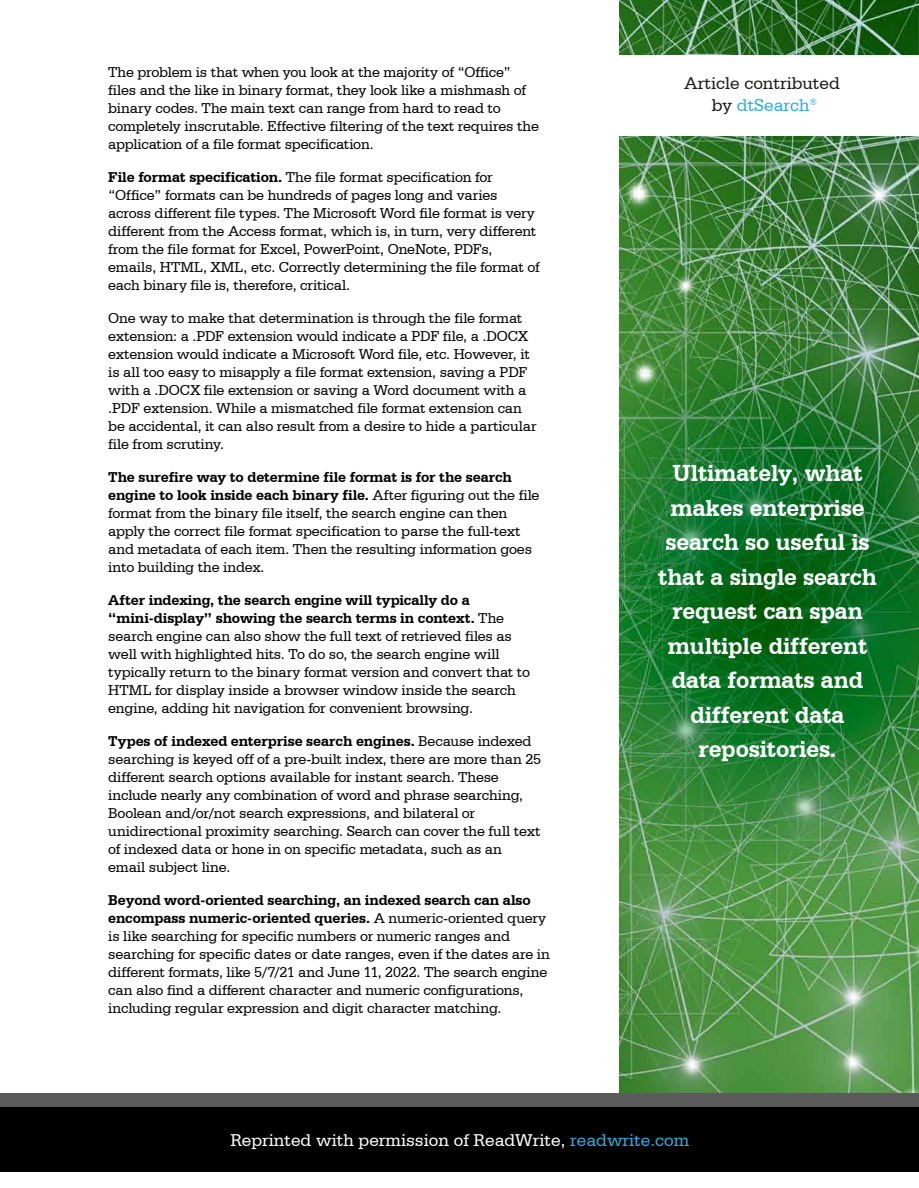
<style>
.page{position:relative;width:919px;height:1188px;background:#fff}
.page>*{position:absolute;margin:0;border:0;box-sizing:border-box;transform-origin:0 0}
.t1{font:700 24.45px/34.5px "Serifa BT";letter-spacing:-.005em;color:#fff;text-align:center}
.t2{font:18px "Serifa BT";color:#fff}
.t3{font:18px/21.6px "Serifa BT";color:#1b1b1a;text-align:center}
.t4{font:15px/18px "Serifa BT";letter-spacing:-.015em;color:#000}
.s1{font-weight:700}
.s2{color:#32abdf}
</style>
<div class="page">
<img style="left:619px;top:0;width:299px;height:1093px">
<div style="left:0;top:1107px;width:918px;height:65px;background:#000"></div>
<div style="left:0;top:1093px;width:918px;height:14px;background:#5b5b5b"></div>
<div style="left:606px;top:55px;width:312px;height:81px;background:#fff"></div>
<p class="t4" style="left:108px;top:63px;width:432px">The problem is that when you look at the majority of “Office” files and the like in binary format, they look like a mishmash of binary codes. The main text can range from hard to read to completely inscrutable. Effective filtering of the text requires the application of a file format specification.</p>
<p class="t4" style="left:108px;top:168px;width:432px"><span class="s1">File format specification.</span> The file format specification for “Office” formats can be hundreds of pages long and varies across different file types. The Microsoft Word file format is very different from the Access format, which is, in turn, very different from the file format for Excel, PowerPoint, OneNote, PDFs, emails, HTML, XML, etc. Correctly determining the file format of each binary file is, therefore, critical.</p>
<p class="t4" style="left:108px;top:309px;width:429px">One way to make that determination is through the file format extension: a .PDF extension would indicate a PDF file, a .DOCX extension would indicate a Microsoft Word file, etc. However, it is all too easy to misapply a file format extension, saving a PDF with a .DOCX file extension or saving a Word document with a .PDF extension. While a mismatched file format extension can be accidental, it can also result from a desire to hide a particular file from scrutiny.</p>
<p class="t4" style="left:108px;top:468px;width:432px"><span class="s1">The surefire way to determine file format is for the search engine to look inside each binary file.</span> After figuring out the file format from the binary file itself, the search engine can then apply the correct file format specification to parse the full-text and metadata of each item. Then the resulting information goes into building the index.</p>
<p class="t4" style="left:108px;top:591px;width:423px"><span class="s1">After indexing, the search engine will typically do a “mini-display” showing the search terms in context.</span> The search engine can also show the full text of retrieved files as well with highlighted hits. To do so, the search engine will typically return to the binary format version and convert that to HTML for display inside a browser window inside the search engine, adding hit navigation for convenient browsing.</p>
<p class="t4" style="left:108px;top:732px;width:434px"><span class="s1">Types of indexed enterprise search engines.</span> Because indexed searching is keyed off of a pre-built index, there are more than 25 different search options available for instant search. These include nearly any combination of word and phrase searching, Boolean and/or/not search expressions, and bilateral or unidirectional proximity searching. Search can cover the full text of indexed data or hone in on specific metadata, such as an email subject line.</p>
<p class="t4" style="left:108px;top:891px;width:443px"><span class="s1">Beyond word-oriented searching, an indexed search can also encompass numeric-oriented queries.</span> A numeric-oriented query is like searching for specific numbers or numeric ranges and searching for specific dates or date ranges, even if the dates are in different formats, like 5/7/21 and June 11, 2022. The search engine can also find a different character and numeric configurations, including regular expression and digit character matching.</p>
<p class="t3" style="left:684px;top:72px;width:157px">Article contributed by <span class="s2">dtSearch</span><sup>®</sup></p>
<h1 class="t1" style="left:658px;top:455px;width:220px">Ultimately, what makes enterprise search so useful is that a single search request can span multiple different data formats and different data repositories.</h1>
<p class="t2" style="left:230px;top:1130px;width:460px">Reprinted with permission of ReadWrite, <span class="s2">readwrite.com</span></p>
</div>
